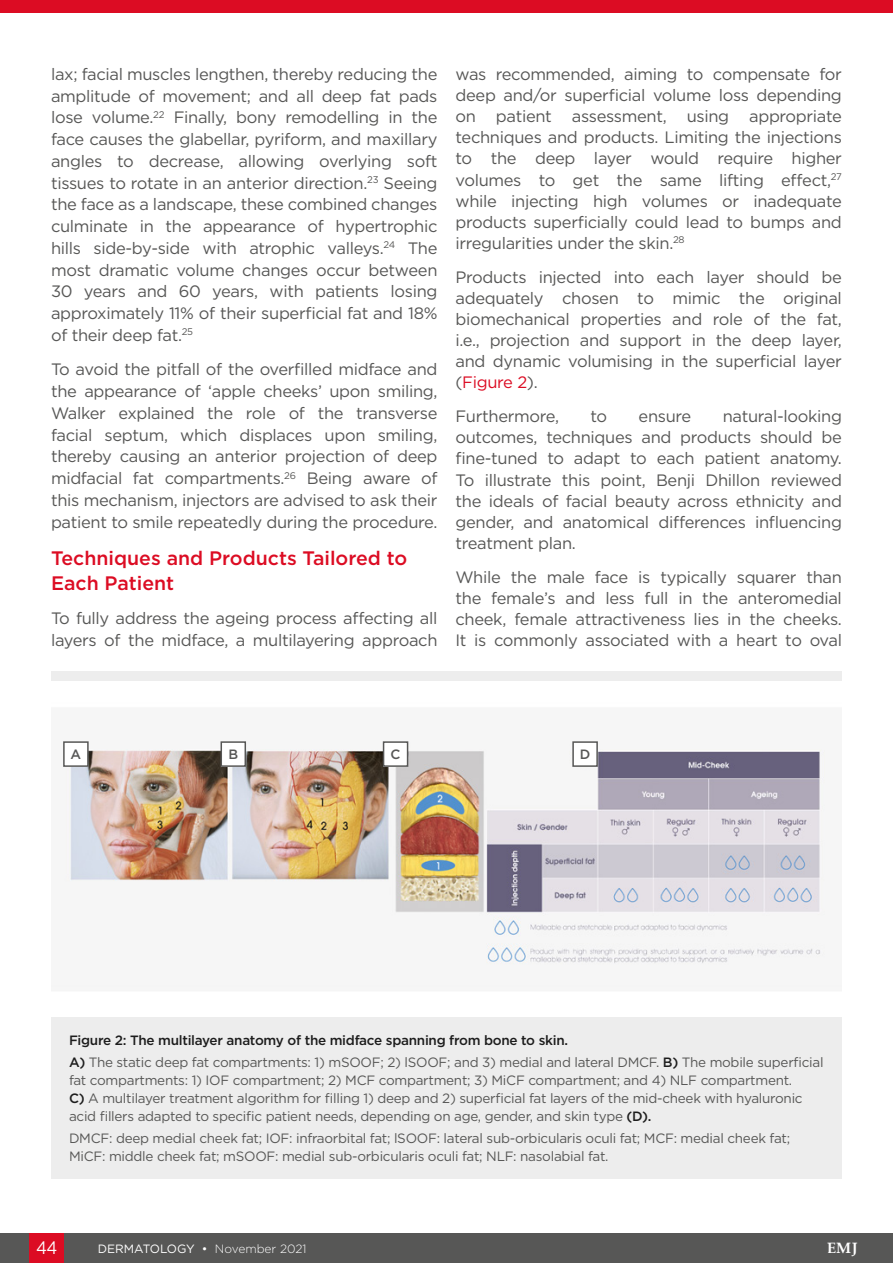
<style>
.page{position:relative;width:893px;height:1263px;background:#fff}
.page>*{position:absolute;margin:0;border:0;box-sizing:border-box;transform-origin:0 0}
.H2__Heading_2{font:500 19.5px/24.8px "Gotham";color:#dc0c23}
.t1{font:18px "Gotham";color:#fff;scale:.9 1}
.Body_Text__Justifica{font:16.5px/21.1px "Gotham";letter-spacing:-.02em;color:#575756;text-align:justify}
.t2{font:700 15px "Palatino Linotype";color:#fff}
.t3{font:13.5px/18px "Gotham";letter-spacing:-.02em;color:#575756}
.t4{font:500 13.5px "Gotham";letter-spacing:-.02em;color:#1d1d1d}
.t5{font:500 13.5px "Gotham";color:#575756}
.t6{font:12px "Gotham";color:#fff}
.s1{color:#dc0c23}
.s2{font-weight:500;color:#1d1d1d}
.s3{font-weight:300}
</style>
<div class="page">
<div style="left:0;top:1233px;width:893px;height:30px;background:#575756"></div>
<div style="left:30px;top:1233px;width:34px;height:30px;background:#dc0c23"></div>
<div style="left:0;top:0;width:893px;height:13px;background:#dc0c23"></div>
<div style="left:51px;top:672px;width:791px;height:9px;background:#ededed"></div>
<div style="left:51px;top:1017px;width:791px;height:162px;background:#ededed"></div>
<img style="left:65px;top:741px;width:760px;height:224px">
<div style="left:64px;top:742px;width:24px;height:24px;background:#fff"></div>
<div style="left:63px;top:741px;width:26px;height:26px;border:2px solid #575756"></div>
<div style="left:384px;top:742px;width:24px;height:24px;background:#fff"></div>
<div style="left:383px;top:741px;width:25px;height:26px;border:2px solid #575756"></div>
<div style="left:221px;top:742px;width:24px;height:24px;background:#fff"></div>
<div style="left:221px;top:741px;width:25px;height:26px;border:2px solid #575756"></div>
<div style="left:573px;top:742px;width:24px;height:24px;background:#fff"></div>
<div style="left:572px;top:741px;width:26px;height:26px;border:2px solid #575756"></div>
<p class="Body_Text__Justifica" style="left:51px;top:63px;width:388px;line-height:21.8px">lax; facial muscles lengthen, thereby reducing the amplitude of movement; and all deep fat pads lose volume.<sup>22</sup> Finally, bony remodelling in the face causes the glabellar, pyriform, and maxillary angles to decrease, allowing overlying soft tissues to rotate in an anterior direction.<sup>23</sup> Seeing the face as a landscape, these combined changes culminate in the appearance of hypertrophic hills side-by-side with atrophic valleys.<sup>24</sup> The most dramatic volume changes occur between 30 years and 60 years, with patients losing approximately 11% of their superficial fat and 18% of their deep fat.<sup>25</sup></p>
<p class="Body_Text__Justifica" style="left:51px;top:358px;width:388px;line-height:21.8px">To avoid the pitfall of the overfilled midface and the appearance of ‘apple cheeks’ upon smiling, Walker explained the role of the transverse facial septum, which displaces upon smiling, thereby causing an anterior projection of deep midfacial fat compartments.<sup>26</sup> Being aware of this mechanism, injectors are advised to ask their patient to smile repeatedly during the procedure.</p>
<p class="H2__Heading_2" style="left:51px;top:546px;width:358px">Techniques and Products Tailored to<br>Each Patient</p>
<p class="Body_Text__Justifica" style="left:51px;top:607px;width:388px;line-height:21.8px">To fully address the ageing process affecting all layers of the midface, a multilayering approach</p>
<p class="Body_Text__Justifica" style="left:455px;top:63px;width:388px">was recommended, aiming to compensate for deep and/or superficial volume loss depending on patient assessment, using appropriate techniques and products. Limiting the injections to the deep layer would require higher volumes to get the same lifting effect,<sup>27 </sup>while injecting high volumes or inadequate products superficially could lead to bumps and irregularities under the skin.<sup>28</sup></p>
<p class="Body_Text__Justifica" style="left:455px;top:266px;width:388px">Products injected into each layer should be adequately chosen to mimic the original biomechanical properties and role of the fat, i.e., projection and support in the deep layer, and dynamic volumising in the superficial layer (<span class="s1">Figure 2</span>).</p>
<p class="Body_Text__Justifica" style="left:455px;top:405px;width:105px">Furthermore,</p>
<p class="Body_Text__Justifica" style="left:590px;top:405px;width:18px">to</p>
<p class="Body_Text__Justifica" style="left:639px;top:405px;width:54px">ensure</p>
<p class="Body_Text__Justifica" style="left:455px;top:405px;width:388px;text-indent:267px">natural-looking outcomes, techniques and products should be fine-tuned to adapt to each patient anatomy.<br>To illustrate this point, Benji Dhillon reviewed the ideals of facial beauty across ethnicity and gender, and anatomical differences influencing treatment plan.</p>
<p class="Body_Text__Justifica" style="left:455px;top:566px;width:388px">While the male face is typically squarer than the female’s and less full in the anteromedial cheek, female attractiveness lies in the cheeks.<br>It is commonly associated with a heart to oval</p>
<p class="t5" style="left:71px;top:745px;width:12px">A</p>
<p class="t5" style="left:228px;top:745px;width:11px">B</p>
<p class="t5" style="left:391px;top:745px;width:11px">C</p>
<p class="t5" style="left:580px;top:745px;width:12px">D</p>
<p class="t4" style="left:69px;top:1031px;width:500px">Figure 2: The multilayer anatomy of the midface spanning from bone to skin.</p>
<p class="t3" style="left:69px;top:1053px;width:756px"><span class="s2">A)</span> The static deep fat compartments: 1) mSOOF; 2) lSOOF; and 3) medial and lateral DMCF. <span class="s2">B)</span> The mobile superficial fat compartments: 1) IOF compartment; 2) MCF compartment; 3) MiCF compartment; and 4) NLF compartment.<br><span class="s2">C)</span> A multilayer treatment algorithm for filling 1) deep and 2) superficial fat layers of the mid-cheek with hyaluronic acid fillers adapted to specific patient needs, depending on age, gender, and skin type <span class="s2">(D).</span></p>
<p class="t3" style="left:69px;top:1129px;width:723px">DMCF: deep medial cheek fat; IOF: infraorbital fat; lSOOF: lateral sub-orbicularis oculi fat; MCF: medial cheek fat;<br>MiCF: middle cheek fat; mSOOF: medial sub-orbicularis oculi fat; NLF: nasolabial fat.</p>
<p class="t1" style="left:36px;top:1236px;width:25px">44</p>
<p class="t6" style="left:98px;top:1241px;width:210px">DERMATOLOGY • <span class="s3">November 2021</span></p>
<p class="t2" style="left:827px;top:1238px;width:32px">EMJ</p>
</div>
